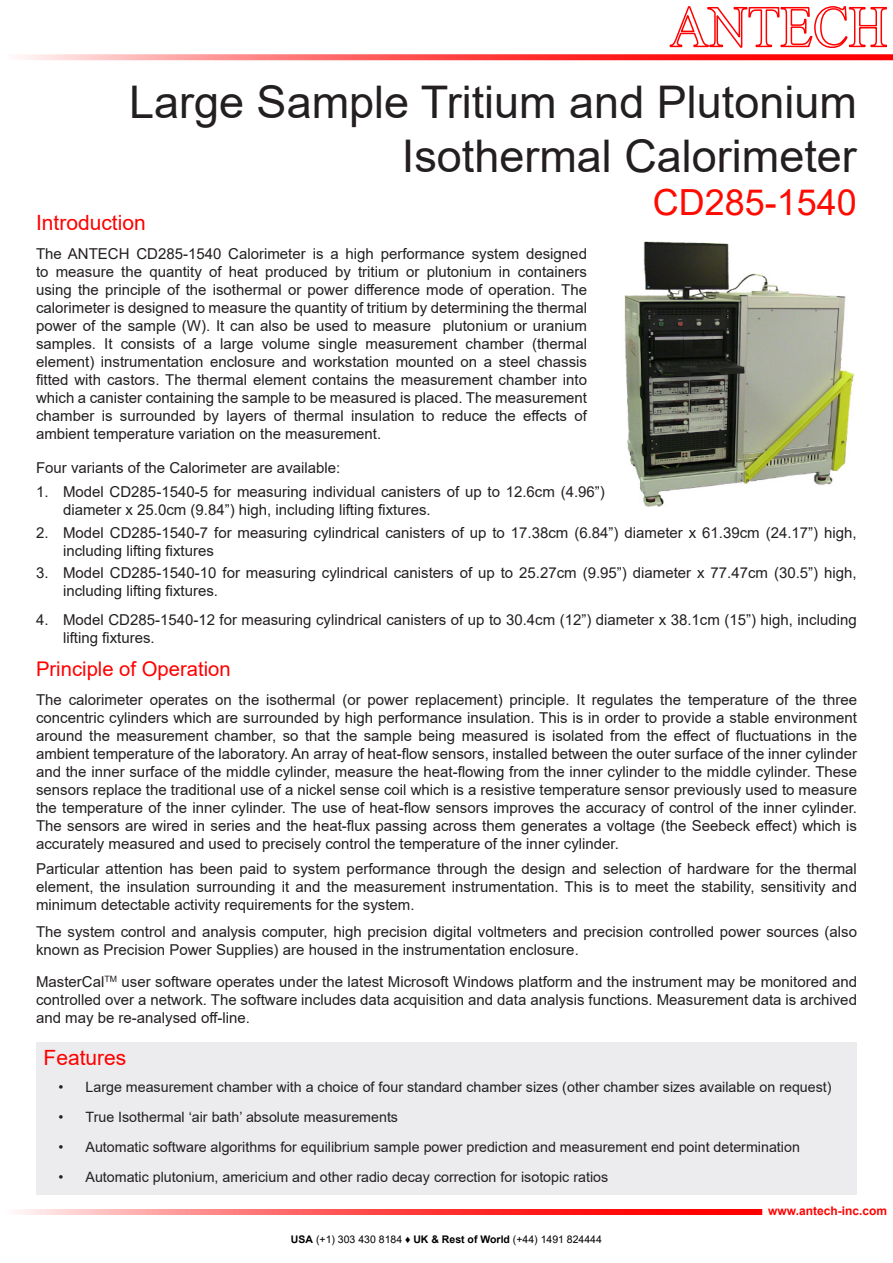
<style>
.page{position:relative;width:893px;height:1263px;background:#fff}
.page>*{position:absolute;margin:0;border:0;box-sizing:border-box;transform-origin:0 0}
.t1{font:45px "Arial";color:#231f20}
.t2{font:36px "Arial";color:#ff0a00}
.t3{font:21px "Arial";color:#f00}
.t4{font:20.25px "Arial";color:#f00}
.t5{font:15px/18px "Arial";color:#231f20}
.t6{font:14.25px "Arial";color:#231f20}
.t7{font:700 12px "Arial";color:#f00}
.t8{font:10.5px "Arial";color:#000}
.s1{font-weight:700}
</style>
<div class="page">
<svg style="left:22px;top:54px;width:871px;height:6px;background:#ff5a5a"></svg>
<svg style="left:669px;top:6px;width:218px;height:42px"></svg>
<svg style="left:19px;top:1209px;width:743px;height:6px;background:#ff5454"></svg>
<img style="left:624px;top:241px;width:231px;height:266px">
<div style="left:36px;top:1042px;width:821px;height:152px;background:#ececee"></div>
<p class="t1" style="left:129px;top:71px;width:729px">Large Sample Tritium and Plutonium</p>
<p class="t1" style="left:402px;top:125px;width:457px">Isothermal Calorimeter</p>
<p class="t2" style="left:653px;top:177px;width:206px">CD285-1540</p>
<p class="t3" style="left:36px;top:208px;width:111px">Introduction</p>
<p class="t5" style="left:36px;top:244px;width:552px;text-align:justify">The ANTECH CD285-1540 Calorimeter is a high performance system designed to measure the quantity of heat produced by tritium or plutonium in containers using the principle of the isothermal or power difference mode of operation. The calorimeter is designed to measure the quantity of tritium by determining the thermal power of the sample (W). It can also be used to measure plutonium or uranium samples. It consists of a large volume single measurement chamber (thermal element) instrumentation enclosure and workstation mounted on a steel chassis fitted with castors. The thermal element contains the measurement chamber into which a canister containing the sample to be measured is placed. The measurement chamber is surrounded by layers of thermal insulation to reduce the effects of ambient temperature variation on the measurement.</p>
<p class="t5" style="left:36px;top:459px;width:306px">Four variants of the Calorimeter are available:</p>
<p class="t5" style="left:63px;top:483px;width:543px;text-indent:-27px">1. Model CD285-1540-5 for measuring individual canisters of up to 12.6cm (4.96”) diameter x 25.0cm (9.84”) high, including lifting fixtures.</p>
<p class="t5" style="left:63px;top:523px;width:795px;text-indent:-27px">2. Model CD285-1540-7 for measuring cylindrical canisters of up to 17.38cm (6.84”) diameter x 61.39cm (24.17”) high, including lifting fixtures</p>
<p class="t5" style="left:63px;top:564px;width:795px;text-indent:-27px">3. Model CD285-1540-10 for measuring cylindrical canisters of up to 25.27cm (9.95”) diameter x 77.47cm (30.5”) high, including lifting fixtures.</p>
<p class="t5" style="left:63px;top:610px;width:795px;text-indent:-27px">4. Model CD285-1540-12 for measuring cylindrical canisters of up to 30.4cm (12”) diameter x 38.1cm (15”) high, including lifting fixtures.</p>
<p class="t4" style="left:36px;top:655px;width:196px">Principle of Operation</p>
<p class="t5" style="left:36px;top:690px;width:822px;text-align:justify">The calorimeter operates on the isothermal (or power replacement) principle. It regulates the temperature of the three concentric cylinders which are surrounded by high performance insulation. This is in order to provide a stable environment around the measurement chamber, so that the sample being measured is isolated from the effect of fluctuations in the ambient temperature of the laboratory. An array of heat-flow sensors, installed between the outer surface of the inner cylinder and the inner surface of the middle cylinder, measure the heat-flowing from the inner cylinder to the middle cylinder. These sensors replace the traditional use of a nickel sense coil which is a resistive temperature sensor previously used to measure the temperature of the inner cylinder. The use of heat-flow sensors improves the accuracy of control of the inner cylinder.<br>The sensors are wired in series and the heat-flux passing across them generates a voltage (the Seebeck effect) which is accurately measured and used to precisely control the temperature of the inner cylinder.</p>
<p class="t5" style="left:36px;top:860px;width:822px;text-align:justify">Particular attention has been paid to system performance through the design and selection of hardware for the thermal element, the insulation surrounding it and the measurement instrumentation. This is to meet the stability, sensitivity and minimum detectable activity requirements for the system.</p>
<p class="t5" style="left:36px;top:923px;width:822px">The system control and analysis computer, high precision digital voltmeters and precision controlled power sources (also known as Precision Power Supplies) are housed in the instrumentation enclosure.</p>
<p class="t5" style="left:36px;top:972px;width:822px;text-align:justify">MasterCal<sup>TM</sup> user software operates under the latest Microsoft Windows platform and the instrument may be monitored and controlled over a network. The software includes data acquisition and data analysis functions. Measurement data is archived and may be re-analysed off-line.</p>
<p class="t3" style="left:44px;top:1043px;width:84px">Features</p>
<p class="t6" style="left:58px;top:1077px;width:775px">• Large measurement chamber with a choice of four standard chamber sizes (other chamber sizes available on request)</p>
<p class="t6" style="left:58px;top:1107px;width:341px">• True Isothermal ‘air bath’ absolute measurements</p>
<p class="t6" style="left:58px;top:1137px;width:743px">• Automatic software algorithms for equilibrium sample power prediction and measurement end point determination</p>
<p class="t6" style="left:58px;top:1167px;width:551px">• Automatic plutonium, americium and other radio decay correction for isotopic ratios</p>
<p class="t8" style="left:291px;top:1232px;width:312px"><span class="s1">USA</span> (+1) 303 430 8184 ♦ <span class="s1">UK &amp; Rest of World</span> (+44) 1491 824444</p>
<p class="t7" style="left:768px;top:1202px;width:120px">www.antech-inc.com</p>
</div>
